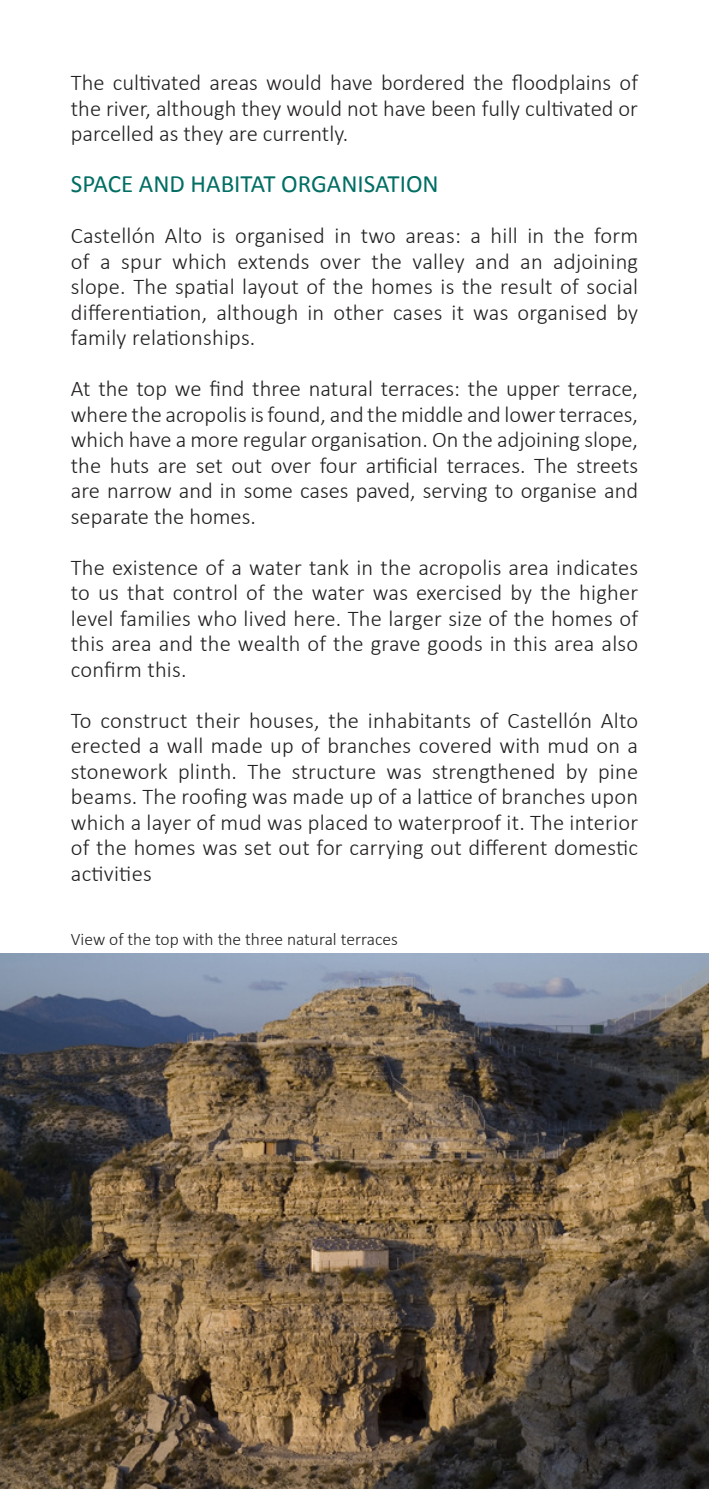
<style>
.page{position:relative;width:709px;height:1489px;background:#fff}
.page>*{position:absolute;margin:0;border:0;box-sizing:border-box;transform-origin:0 0}
.Epígrafe{font:25px "Calibri";color:#006e63}
.Principal{font:300 22.5px/25.5px "Calibri";letter-spacing:.005em;color:#231f20;text-align:justify}
.Pie_de_foto{font:300 17.5px "Calibri";color:#231f20}
</style>
<div class="page">
<img style="left:0;top:953px;width:709px;height:535px">
<p class="Principal" style="left:71px;top:70px;width:568px">The cultivated areas would have bordered the floodplains of the river, although they would not have been fully cultivated or parcelled as they are currently.</p>
<p class="Epígrafe" style="left:71px;top:168px;width:369px">SPACE AND HABITAT ORGANISATION</p>
<p class="Principal" style="left:71px;top:223px;width:569px">Castellón Alto is organised in two areas: a hill in the form of a spur which extends over the valley and an adjoining slope. The spatial layout of the homes is the result of social differentiation, although in other cases it was organised by family relationships.</p>
<p class="Principal" style="left:71px;top:376px;width:568px">At the top we find three natural terraces: the upper terrace, where the acropolis is found, and the middle and lower terraces, which have a more regular organisation. On the adjoining slope, the huts are set out over four artificial terraces. The streets are narrow and in some cases paved, serving to organise and separate the homes.</p>
<p class="Principal" style="left:71px;top:554px;width:569px">The existence of a water tank in the acropolis area indicates to us that control of the water was exercised by the higher level families who lived here. The larger size of the homes of this area and the wealth of the grave goods in this area also confirm this.</p>
<p class="Principal" style="left:71px;top:707px;width:569px">To construct their houses, the inhabitants of Castellón Alto erected a wall made up of branches covered with mud on a stonework plinth. The structure was strengthened by pine beams. The roofing was made up of a lattice of branches upon which a layer of mud was placed to waterproof it. The interior of the homes was set out for carrying out different domestic activities</p>
<p class="Pie_de_foto" style="left:71px;top:928px;width:328px">View of the top with the three natural terraces</p>
</div>
